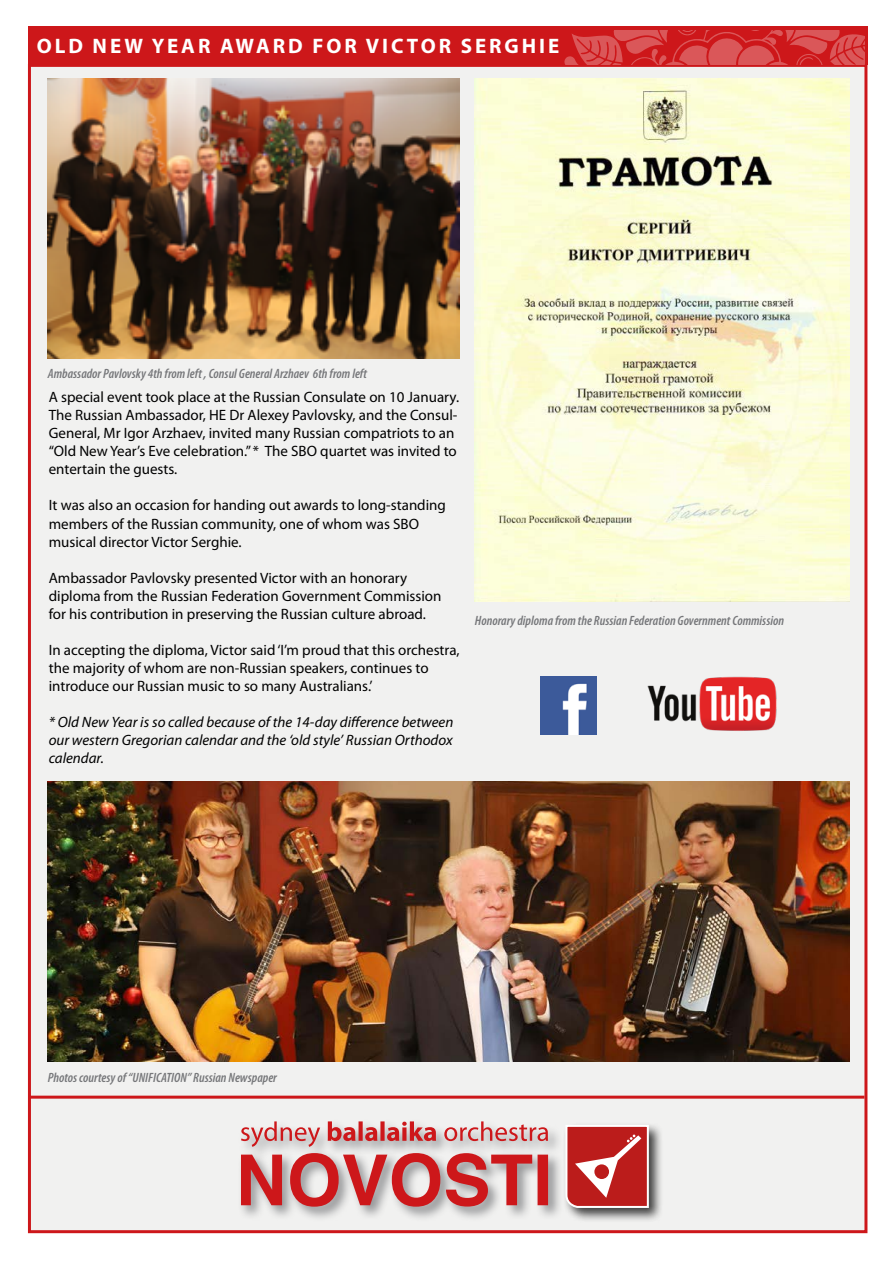
<style>
.page{position:relative;width:893px;height:1263px;background:#fff}
.page>*{position:absolute;margin:0;border:0;box-sizing:border-box;transform-origin:0 0}
.t1{font:700 21px "Myriad Pro";letter-spacing:.14em;color:#fff}
.t2{font:15px/18px "Myriad Pro";color:#000}
.t3{font:italic 15px/18px "Myriad Pro";color:#000;text-align:justify}
.t4{font:italic 600 condensed 13.5px "Myriad Pro";color:#76777a}
</style>
<div class="page">
<div style="left:28px;top:26px;width:839px;height:39px;background:#cd171a"></div>
<div style="left:28px;top:64px;width:839px;height:1169px;background:#f1f1f0;border:3px solid #cd171a"></div>
<svg style="left:564px;top:30px;width:300px;height:35px"></svg>
<div style="left:562px;top:1122px;width:102px;height:101px;background:#000;opacity:.75"></div>
<svg style="left:564px;top:1124px;width:86px;height:85px"></svg>
<div style="left:239px;top:1118px;width:324px;height:43px;background:#76777a;opacity:.75"></div>
<svg style="left:241px;top:1121px;width:307px;height:26px"></svg>
<div style="left:238px;top:1150px;width:325px;height:72px;background:#76777a;opacity:.75"></div>
<svg style="left:241px;top:1153px;width:307px;height:54px"></svg>
<img style="left:647px;top:676px;width:130px;height:55px">
<img style="left:540px;top:677px;width:57px;height:57px">
<img style="left:48px;top:79px;width:411px;height:279px">
<img style="left:475px;top:79px;width:375px;height:522px">
<img style="left:48px;top:781px;width:802px;height:280px">
<hr style="left:29px;top:1096px;width:835px;height:3px;background:#cd171a">
<p class="t1" style="left:37px;top:33px;width:524px">OLD NEW YEAR AWARD FOR VICTOR SERGHIE</p>
<p class="t4" style="left:48px;top:365px;width:321px">Ambassador Pavlovsky 4th from left , Consul General Arzhaev 6th from left</p>
<p class="t2" style="left:49px;top:388px;width:412px">A special event took place at the Russian Consulate on 10 January.<br>The Russian Ambassador, HE Dr Alexey Pavlovsky, and the Consul-General, Mr Igor Arzhaev, invited many Russian compatriots to an “Old New Year’s Eve celebration.” * The SBO quartet was invited to entertain the guests.</p>
<p class="t2" style="left:49px;top:496px;width:399px">It was also an occasion for handing out awards to long-standing members of the Russian community, one of whom was SBO musical director Victor Serghie.</p>
<p class="t2" style="left:49px;top:568px;width:394px">Ambassador Pavlovsky presented Victor with an honorary diploma from the Russian Federation Government Commission for his contribution in preserving the Russian culture abroad.</p>
<p class="t2" style="left:49px;top:640px;width:412px">In accepting the diploma, Victor said ‘I’m proud that this orchestra, the majority of whom are non-Russian speakers, continues to introduce our Russian music to so many Australians.’</p>
<p class="t3" style="left:49px;top:712px;width:406px">* Old New Year is so called because of the 14-day difference between our western Gregorian calendar and the ‘old style’ Russian Orthodox calendar.</p>
<p class="t4" style="left:475px;top:612px;width:311px">Honorary diploma from the Russian Federation Government Commission</p>
<p class="t4" style="left:48px;top:1069px;width:231px">Photos courtesy of “UNIFICATION” Russian Newspaper</p>
</div>
